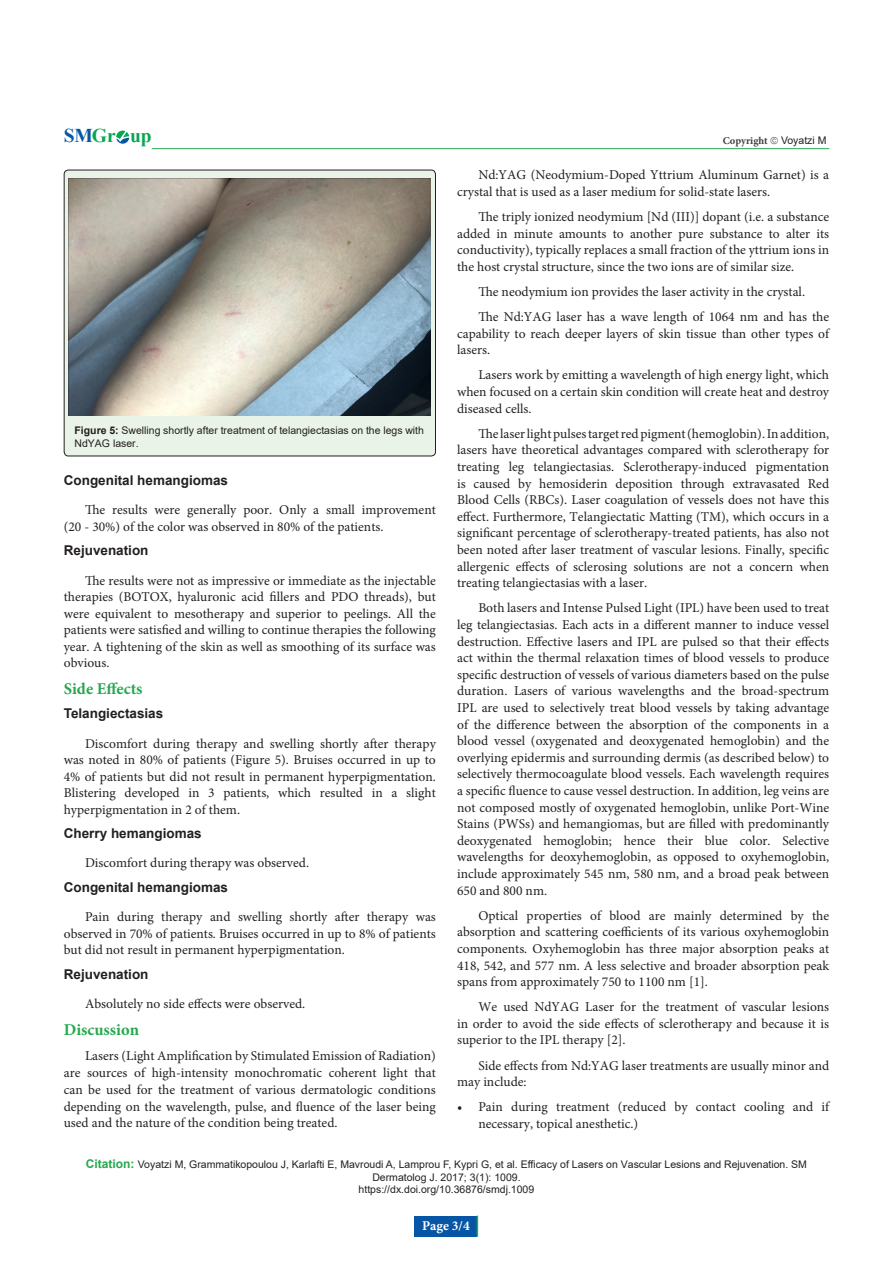
<style>
.page{position:relative;width:893px;height:1263px;background:#fff}
.page>*{position:absolute;margin:0;border:0;box-sizing:border-box;transform-origin:0 0}
.t1{font:700 19.5px "Times New Roman";color:#08a650}
.t2{font:700 16.5px "Minion Pro";color:#25a84e}
.t3{font:13.5px/16.6px "Minion Pro";color:#231f20;text-align:justify}
.subsideheadding{font:700 13.5px "Arial";color:#231f20}
.t4{font:700 13.5px "Minion Pro";color:#fff}
.t5{font:10.5px/12.6px "Arial";color:#231f20;text-align:center}
.t6{font:700 10.5px "Minion Pro";color:#3e3e3f}
.s1{color:#0756a5}
.s2{font-weight:700}
.s3{font-weight:700;font-size:12px;color:#25a84e}
</style>
<div class="page">
<hr style="left:152px;top:148px;width:677px;height:1px;background:#25a84e">
<div style="left:414px;top:1215px;width:63px;height:21px;background:#0756a5"></div>
<svg style="left:477px;top:1215px;width:1px;height:22px"></svg>
<svg style="left:116px;top:131px;width:13px;height:13px"></svg>
<div style="left:64px;top:170px;width:371px;height:286px;background:#e9f3e7;border-radius:4px"></div>
<img style="left:68px;top:179px;width:362px;height:237px">
<div style="left:64px;top:170px;width:372px;height:286px;border:1px solid #231f20;border-radius:4px"></div>
<h1 class="t1" style="left:64px;top:122px;width:89px"><span class="s1">SM</span>Gr up</h1>
<p class="t6" style="left:723px;top:133px;width:47px">Copyright</p>
<p class="t5" style="left:781px;top:134px;width:47px">Voyatzi M</p>
<p class="t5" style="left:75px;top:423px;width:351px;line-height:13.5px;text-align:left"><span class="s2">Figure 5:</span> Swelling shortly after treatment of telangiectasias on the legs with<br>NdYAG laser.</p>
<p class="subsideheadding" style="left:64px;top:470px;width:166px">Congenital hemangiomas</p>
<p class="t3" style="left:64px;top:502px;width:374px;text-indent:21px">The results were generally poor. Only a small improvement (20 - 30%) of the color was observed in 80% of the patients.</p>
<p class="subsideheadding" style="left:64px;top:541px;width:86px">Rejuvenation</p>
<p class="t3" style="left:64px;top:572px;width:374px;text-indent:21px">The results were not as impressive or immediate as the injectable therapies (BOTOX, hyaluronic acid fillers and PDO threads), but were equivalent to mesotherapy and superior to peelings. All the patients were satisfied and willing to continue therapies the following year. A tightening of the skin as well as smoothing of its surface was obvious.</p>
<p class="t2" style="left:64px;top:677px;width:80px">Side Effects</p>
<p class="subsideheadding" style="left:64px;top:704px;width:101px">Telangiectasias</p>
<p class="t3" style="left:64px;top:735px;width:374px;text-indent:21px">Discomfort during therapy and swelling shortly after therapy was noted in 80% of patients (Figure 5). Bruises occurred in up to 4% of patients but did not result in permanent hyperpigmentation.<br>Blistering developed in 3 patients, which resulted in a slight hyperpigmentation in 2 of them.</p>
<p class="subsideheadding" style="left:64px;top:824px;width:140px">Cherry hemangiomas</p>
<p class="t3" style="left:85px;top:855px;width:226px">Discomfort during therapy was observed.</p>
<p class="subsideheadding" style="left:64px;top:878px;width:166px">Congenital hemangiomas</p>
<p class="t3" style="left:64px;top:909px;width:374px;text-indent:21px">Pain during therapy and swelling shortly after therapy was observed in 70% of patients. Bruises occurred in up to 8% of patients but did not result in permanent hyperpigmentation.</p>
<p class="subsideheadding" style="left:64px;top:965px;width:86px">Rejuvenation</p>
<p class="t3" style="left:85px;top:996px;width:222px">Absolutely no side effects were observed.</p>
<p class="t2" style="left:64px;top:1018px;width:77px">Discussion</p>
<p class="t3" style="left:64px;top:1047px;width:374px;text-indent:21px">Lasers (Light Amplification by Stimulated Emission of Radiation) are sources of high-intensity monochromatic coherent light that can be used for the treatment of various dermatologic conditions depending on the wavelength, pulse, and fluence of the laser being used and the nature of the condition being treated.</p>
<p class="t3" style="left:457px;top:167px;width:374px;text-indent:21px">Nd:YAG (Neodymium-Doped Yttrium Aluminum Garnet) is a crystal that is used as a laser medium for solid-state lasers.</p>
<p class="t3" style="left:457px;top:209px;width:374px;text-indent:21px">The triply ionized neodymium [Nd (III)] dopant (i.e. a substance added in minute amounts to another pure substance to alter its conductivity), typically replaces a small fraction of the yttrium ions in the host crystal structure, since the two ions are of similar size.</p>
<p class="t3" style="left:478px;top:283px;width:328px">The neodymium ion provides the laser activity in the crystal.</p>
<p class="t3" style="left:457px;top:308px;width:374px;text-indent:21px">The Nd:YAG laser has a wave length of 1064 nm and has the capability to reach deeper layers of skin tissue than other types of lasers.</p>
<p class="t3" style="left:457px;top:367px;width:374px;text-indent:21px">Lasers work by emitting a wavelength of high energy light, which when focused on a certain skin condition will create heat and destroy diseased cells.</p>
<p class="t3" style="left:457px;top:425px;width:374px;text-indent:21px">The laser light pulses target red pigment (hemoglobin). In addition, lasers have theoretical advantages compared with sclerotherapy for treating leg telangiectasias. Sclerotherapy-induced pigmentation is caused by hemosiderin deposition through extravasated Red Blood Cells (RBCs). Laser coagulation of vessels does not have this effect. Furthermore, Telangiectatic Matting (TM), which occurs in a significant percentage of sclerotherapy-treated patients, has also not been noted after laser treatment of vascular lesions. Finally, specific allergenic effects of sclerosing solutions are not a concern when treating telangiectasias with a laser.</p>
<p class="t3" style="left:457px;top:600px;width:374px;text-indent:21px">Both lasers and Intense Pulsed Light (IPL) have been used to treat leg telangiectasias. Each acts in a different manner to induce vessel destruction. Effective lasers and IPL are pulsed so that their effects act within the thermal relaxation times of blood vessels to produce specific destruction of vessels of various diameters based on the pulse duration. Lasers of various wavelengths and the broad-spectrum IPL are used to selectively treat blood vessels by taking advantage of the difference between the absorption of the components in a blood vessel (oxygenated and deoxygenated hemoglobin) and the overlying epidermis and surrounding dermis (as described below) to selectively thermocoagulate blood vessels. Each wavelength requires a specific fluence to cause vessel destruction. In addition, leg veins are not composed mostly of oxygenated hemoglobin, unlike Port-Wine Stains (PWSs) and hemangiomas, but are filled with predominantly deoxygenated hemoglobin; hence their blue color. Selective wavelengths for deoxyhemoglobin, as opposed to oxyhemoglobin, include approximately 545 nm, 580 nm, and a broad peak between 650 and 800 nm.</p>
<p class="t3" style="left:457px;top:907px;width:374px;text-indent:21px">Optical properties of blood are mainly determined by the absorption and scattering coefficients of its various oxyhemoglobin components. Oxyhemoglobin has three major absorption peaks at 418, 542, and 577 nm. A less selective and broader absorption peak spans from approximately 750 to 1100 nm [1].</p>
<p class="t3" style="left:457px;top:999px;width:374px;text-indent:21px">We used NdYAG Laser for the treatment of vascular lesions in order to avoid the side effects of sclerotherapy and because it is superior to the IPL therapy [2].</p>
<p class="t3" style="left:457px;top:1057px;width:374px;text-indent:21px">Side effects from Nd:YAG laser treatments are usually minor and may include:</p>
<p class="t3" style="left:478px;top:1099px;width:352px;text-indent:-21px">• Pain during treatment (reduced by contact cooling and if necessary, topical anesthetic.)</p>
<p class="t5" style="left:86px;top:1158px;width:723px"><span class="s3">Citation:</span> Voyatzi M, Grammatikopoulou J, Karlafti E, Mavroudi A, Lamprou F, Kypri G, et al. Efficacy of Lasers on Vascular Lesions and Rejuvenation. SM<br>Dermatolog J. 2017; 3(1): 1009.<br>https://dx.doi.org/10.36876/smdj.1009</p>
<p class="t4" style="left:422px;top:1216px;width:49px">Page 3/4</p>
</div>
